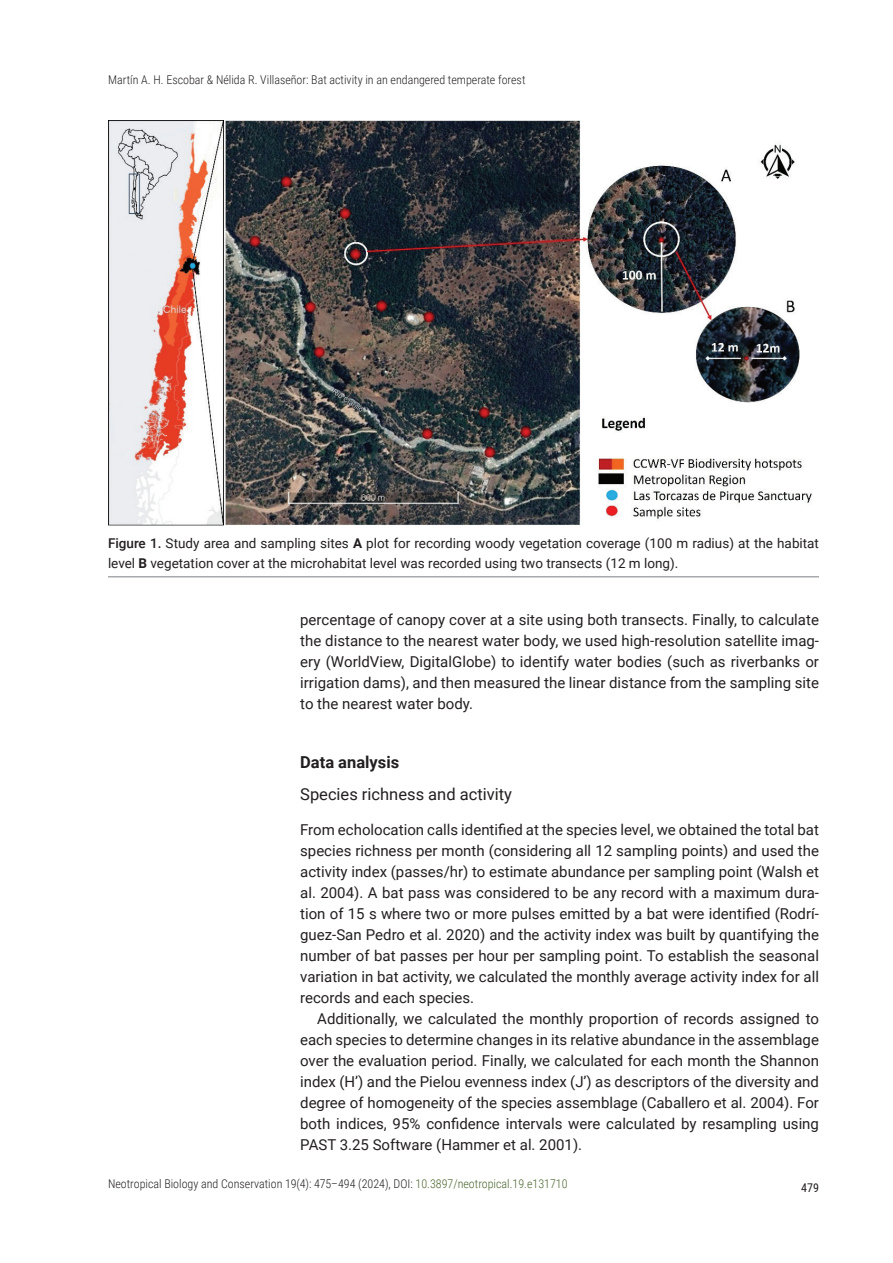
<style>
.page{position:relative;width:893px;height:1263px;background:#fff}
.page>*{position:absolute;margin:0;border:0;box-sizing:border-box;transform-origin:0 0}
.H_-_3_level{font:16.5px "Roboto";color:#231f20}
.H_-_2_level{font:700 16.5px "Roboto";color:#231f20}
.Body_text_-_no_indent{font:15px/21px "Roboto";color:#231f20;text-align:justify}
.Body_text{font:15px/21px "Roboto";color:#231f20;text-align:justify}
.FIG_-_Caption{font:13.5px/19.8px "Roboto";color:#231f20}
.t1{font:300 12px "Roboto Condensed";color:#231f20}
.t2{font:12px "Roboto Condensed";color:#231f20}
.s1{font-weight:500}
.s2{font-weight:700}
.s3{color:#47642a}
</style>
<div class="page">
<hr style="left:108px;top:576px;width:711px;height:1px;background:#a8a9ad">
<img style="left:108px;top:121px;width:704px;height:405px">
<p class="t1" style="left:108px;top:71px;width:419px">Martín A. H. Escobar &amp; Nélida R. Villaseñor: Bat activity in an endangered temperate forest</p>
<p class="FIG_-_Caption" style="left:108px;top:532px;width:712px"><span class="s1">Figure 1.</span> Study area and sampling sites <span class="s2">A</span> plot for recording woody vegetation coverage (100 m radius) at the habitat level <span class="s2">B</span> vegetation cover at the microhabitat level was recorded using two transects (12 m long).</p>
<p class="Body_text_-_no_indent" style="left:300px;top:608px;width:520px">percentage of canopy cover at a site using both transects. Finally, to calculate the distance to the nearest water body, we used high-resolution satellite imag&shy;ery (WorldView, DigitalGlobe) to identify water bodies (such as riverbanks or irrigation dams), and then measured the linear distance from the sampling site to the nearest water body.</p>
<p class="H_-_2_level" style="left:300px;top:751px;width:101px">Data analysis</p>
<p class="H_-_3_level" style="left:300px;top:783px;width:213px">Species richness and activity</p>
<p class="Body_text_-_no_indent" style="left:300px;top:818px;width:520px">From echolocation calls identified at the species level, we obtained the total bat species richness per month (considering all 12 sampling points) and used the activity index (passes/hr) to estimate abundance per sampling point (Walsh et al. 2004). A bat pass was considered to be any record with a maximum dura&shy;tion of 15 s where two or more pulses emitted by a bat were identified (Rodrí&shy;guez-San Pedro et al. 2020) and the activity index was built by quantifying the number of bat passes per hour per sampling point. To establish the seasonal variation in bat activity, we calculated the monthly average activity index for all records and each species.</p>
<p class="Body_text" style="left:300px;top:1007px;width:520px;text-indent:17px">Additionally, we calculated the monthly proportion of records assigned to each species to determine changes in its relative abundance in the assemblage over the evaluation period. Finally, we calculated for each month the Shannon index (H’) and the Pielou evenness index (J’) as descriptors of the diversity and degree of homogeneity of the species assemblage (Caballero et al. 2004). For both indices, 95% confidence intervals were calculated by resampling using PAST 3.25 Software (Hammer et al. 2001).</p>
<p class="t1" style="left:108px;top:1175px;width:461px">Neotropical Biology and Conservation 19(4): 475–494 (2024), DOI: <span class="s3">10.3897/neotropical.19.e131710</span></p>
<p class="t2" style="left:801px;top:1179px;width:19px">479</p>
</div>
